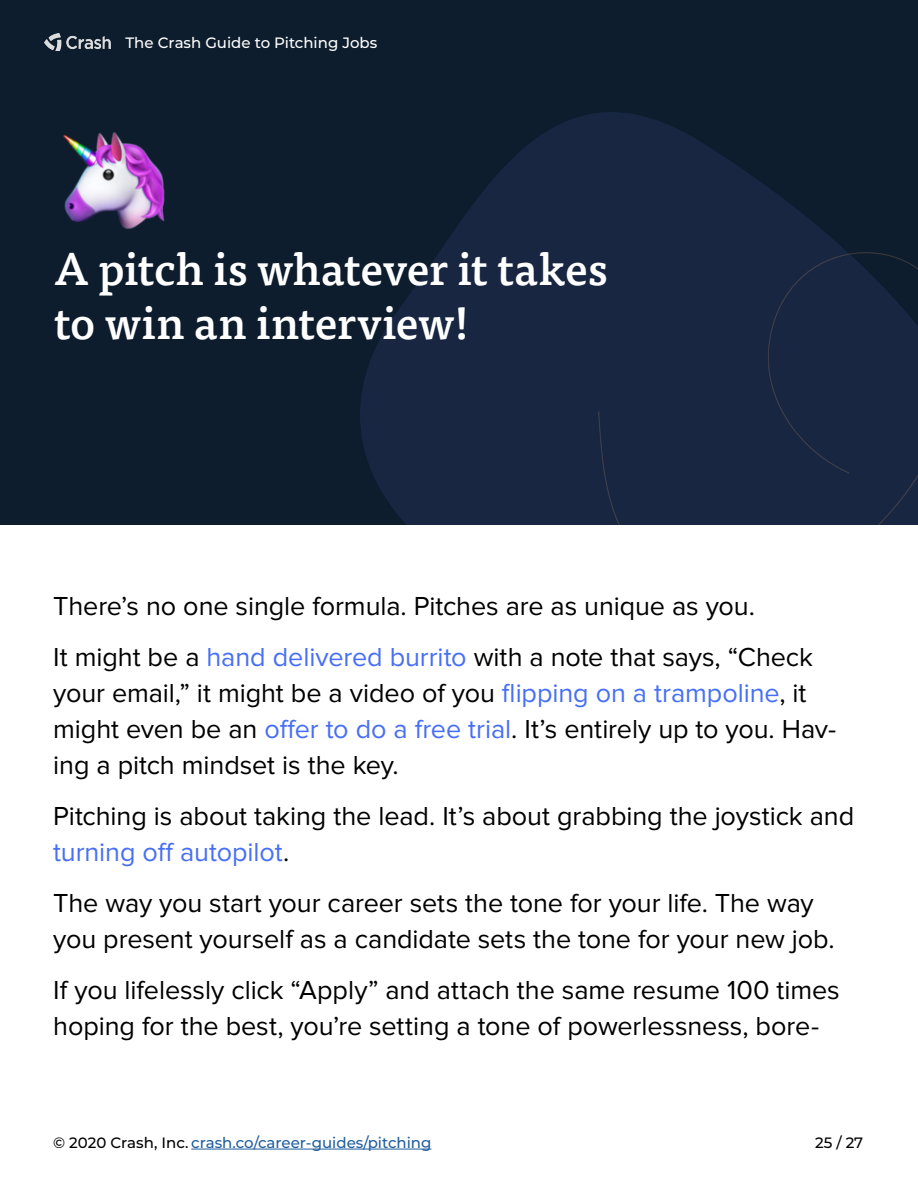
<style>
.page{position:relative;width:918px;height:1188px;background:#fff}
.page>*{position:absolute;margin:0;border:0;box-sizing:border-box;transform-origin:0 0}
.t1{font:500 45px/54px "Tisa Pro";letter-spacing:-.01em;color:#fff}
.t2{font:27px/36px "Proxima Nova";letter-spacing:-.005em;color:#000}
.t3{font:500 15px "Montserrat";color:#215e9e}
.t4{font:500 15px "Montserrat";color:#fff}
.t5{font:500 15px "Montserrat";color:#000}
.s1{color:#476ff5}
.s2{color:#000}
</style>
<div class="page">
<hr style="left:191px;top:1149px;width:241px;height:1px;background:#215e9e">
<div style="left:0;top:0;width:918px;height:525px;background:#0e1d2d"></div>
<img style="left:361px;top:113px;width:486px;height:412px">
<div style="left:599px;top:252px;width:319px;height:273px;background:#182642"></div>
<img style="left:44px;top:33px;width:67px;height:18px">
<img style="left:63px;top:132px;width:102px;height:97px">
<p class="t4" style="left:126px;top:32px;width:253px">The Crash Guide to Pitching Jobs</p>
<h1 class="t1" style="left:54px;top:239px;width:555px">A pitch is whatever it takes to win an interview!</h1>
<p class="t2" style="left:53px;top:581px;width:761px;line-height:51px">There’s no one single formula. Pitches are as unique as you.<br>It might be a <span class="s1">hand delivered burrito</span> with a note that says, “Check</p>
<p class="t2" style="left:53px;top:676px;width:785px">your email,” it might be a video of you <span class="s1">flipping on a trampoline</span>, it might even be an <span class="s1">offer to do a free trial</span>. It’s entirely up to you. Hav&shy;ing a pitch mindset is the key.</p>
<p class="t2" style="left:53px;top:799px;width:802px">Pitching is about taking the lead. It’s about grabbing the joystick and <span class="s1">turning off autopilot</span>.</p>
<p class="t2" style="left:53px;top:886px;width:783px">The way you start your career sets the tone for your life. The way you present yourself as a candidate sets the tone for your new job.</p>
<p class="t2" style="left:53px;top:973px;width:788px">If you lifelessly click “Apply” and attach the same resume 100 times hoping for the best, you’re setting a tone of powerlessness, bore-</p>
<p class="t3" style="left:53px;top:1132px;width:380px"><span class="s2">© 2020 Crash, Inc.</span> crash.co/career-guides/pitching</p>
<p class="t5" style="left:815px;top:1132px;width:50px">25 / 27</p>
</div>
